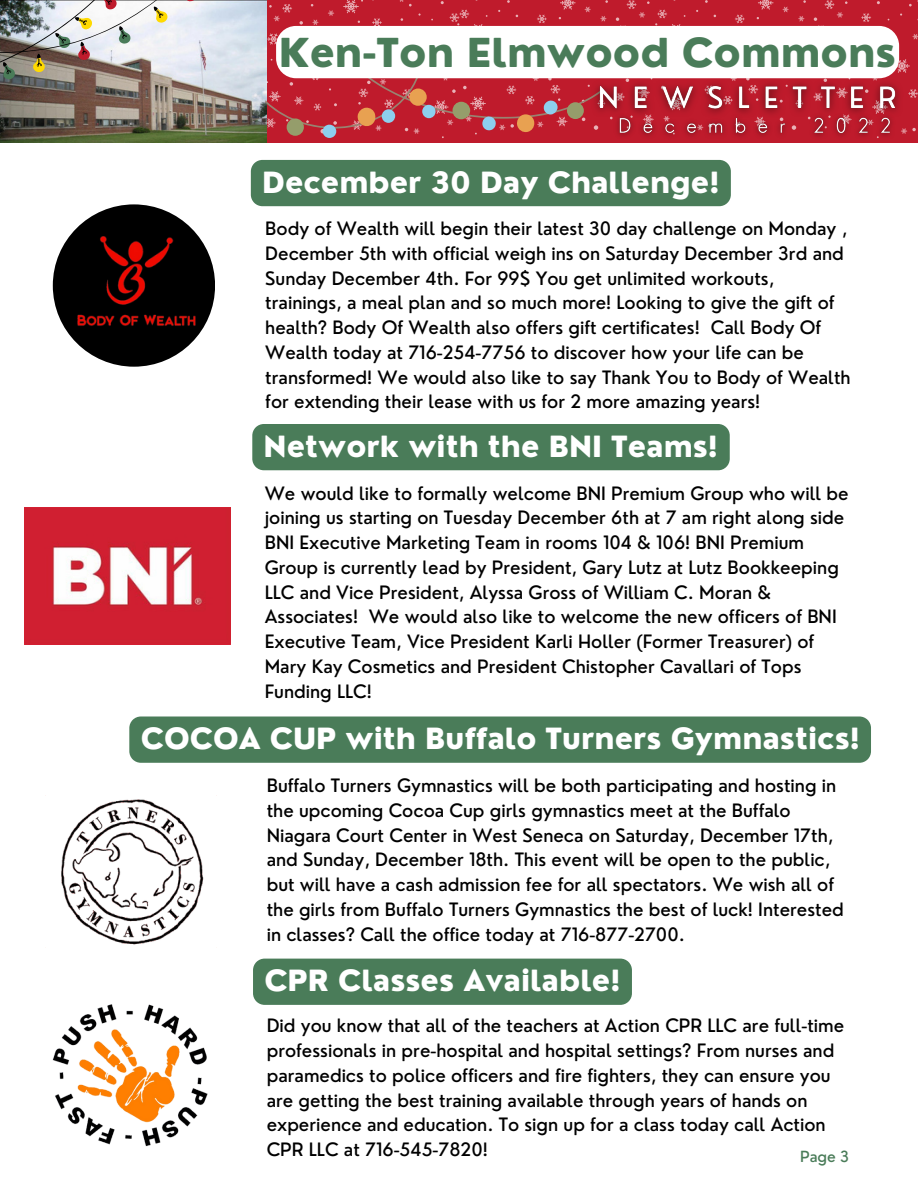
<style>
.page{position:relative;width:918px;height:1188px;background:#fff}
.page>*{position:absolute;margin:0;border:0;box-sizing:border-box;transform-origin:0 0}
.t1{font:800 38.85px "Nourd";color:#4a7c59}
.t2{font:800 28.5px "Nourd";color:#fff}
.t3{font:500 18px/24.8px "Nourd";color:#000}
.t4{font:500 15px "Nourd";color:#4a7c59}
</style>
<div class="page">
<div style="left:0;top:0;width:918px;height:143px;background:#bf1b2c"></div>
<img style="left:0;top:0;width:266px;height:143px">
<div style="left:53px;top:204px;width:162px;height:163px;background:#000;border-radius:50%"></div>
<img style="left:63px;top:221px;width:142px;height:142px">
<div style="left:251px;top:160px;width:480px;height:46px;background:#4a7c59"></div>
<svg style="left:859px;top:13px;width:30px;height:15px"></svg>
<svg style="left:896px;top:59px;width:14px;height:10px"></svg>
<svg style="left:912px;top:34px;width:6px;height:6px"></svg>
<svg style="left:265px;top:0;width:587px;height:138px"></svg>
<div style="left:323px;top:125px;width:13px;height:13px;background:#8dcfee;border-radius:50%"></div>
<div style="left:382px;top:109px;width:13px;height:14px;background:#8dcfee;border-radius:50%"></div>
<div style="left:422px;top:105px;width:14px;height:13px;background:#8dcfee;border-radius:50%"></div>
<div style="left:276px;top:26px;width:623px;height:52px;background:#fff;border-radius:20px"></div>
<img style="left:585px;top:69px;width:333px;height:61px">
<img style="left:610px;top:105px;width:302px;height:33px">
<img style="left:61px;top:795px;width:156px;height:150px">
<div style="left:129px;top:717px;width:742px;height:46px;background:#4a7c59"></div>
<img style="left:25px;top:507px;width:205px;height:137px">
<div style="left:252px;top:424px;width:478px;height:46px;background:#4a7c59"></div>
<img style="left:0;top:0;width:217px;height:82px">
<img style="left:52px;top:1004px;width:156px;height:143px">
<div style="left:253px;top:959px;width:379px;height:46px;background:#4a7c59"></div>
<h1 class="t1" style="left:279px;top:28px;width:619px">Ken-Ton Elmwood Commons</h1>
<h2 class="t2" style="left:262px;top:164px;width:459px">December 30 Day Challenge!</h2>
<p class="t3" style="left:265px;top:216px;width:587px">Body of Wealth will begin their latest 30 day challenge on Monday , December 5th with official weigh ins on Saturday December 3rd and Sunday December 4th. For 99$ You get unlimited workouts, trainings, a meal plan and so much more! Looking to give the gift of health? Body Of Wealth also offers gift certificates! Call Body Of Wealth today at 716-254-7756 to discover how your life can be transformed! We would also like to say Thank You to Body of Wealth for extending their lease with us for 2 more amazing years!</p>
<h2 class="t2" style="left:264px;top:428px;width:456px">Network with the BNI Teams!</h2>
<p class="t3" style="left:265px;top:480px;width:585px">We would like to formally welcome BNI Premium Group who will be joining us starting on Tuesday December 6th at 7 am right along side BNI Executive Marketing Team in rooms 104 &amp; 106! BNI Premium Group is currently lead by President, Gary Lutz at Lutz Bookkeeping LLC and Vice President, Alyssa Gross of William C. Moran &amp; Associates! We would also like to welcome the new officers of BNI Executive Team, Vice President Karli Holler (Former Treasurer) of Mary Kay Cosmetics and President Chistopher Cavallari of Tops Funding LLC!</p>
<h2 class="t2" style="left:141px;top:721px;width:721px">COCOA CUP with Buffalo Turners Gymnastics!</h2>
<p class="t3" style="left:267px;top:773px;width:579px">Buffalo Turners Gymnastics will be both participating and hosting in the upcoming Cocoa Cup girls gymnastics meet at the Buffalo Niagara Court Center in West Seneca on Saturday, December 17th, and Sunday, December 18th. This event will be open to the public, but will have a cash admission fee for all spectators. We wish all of the girls from Buffalo Turners Gymnastics the best of luck! Interested in classes? Call the office today at 716-877-2700.</p>
<h2 class="t2" style="left:264px;top:963px;width:357px">CPR Classes Available!</h2>
<p class="t3" style="left:267px;top:1013px;width:579px">Did you know that all of the teachers at Action CPR LLC are full-time professionals in pre-hospital and hospital settings? From nurses and paramedics to police officers and fire fighters, they can ensure you are getting the best training available through years of hands on experience and education. To sign up for a class today call Action CPR LLC at 716-545-7820!</p>
<p class="t4" style="left:800px;top:1147px;width:51px">Page 3</p>
</div>
